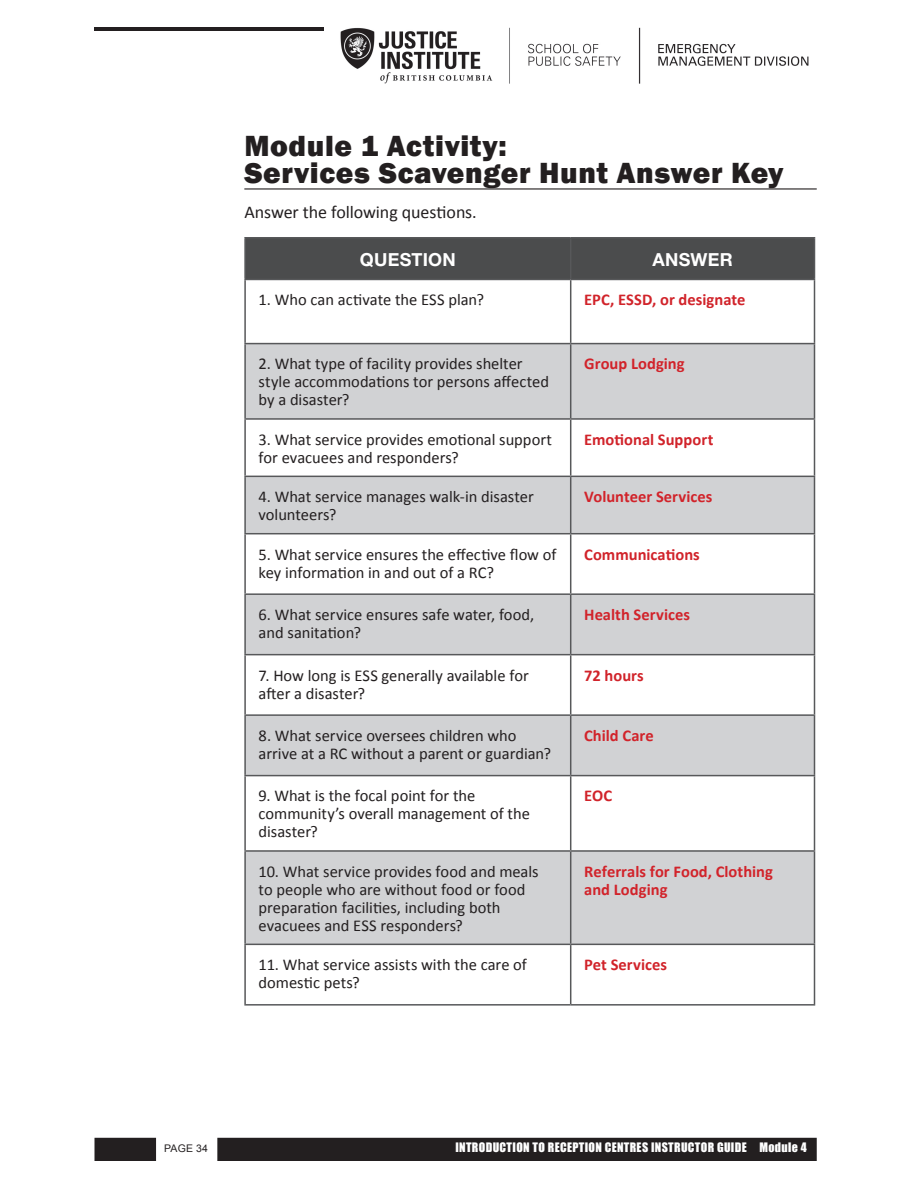
<style>
.page{position:relative;width:918px;height:1188px;background:#fff}
.page>*{position:absolute;margin:0;border:0;box-sizing:border-box;transform-origin:0 0}
.t1{font:800 30px/27px "Franklin Gothic";letter-spacing:.02em;color:#231f20}
.t2{font:18px "Calibri";letter-spacing:-.005em;color:#231f20}
.t3{font:700 18px "Helvetica Neue";letter-spacing:.015em;color:#fff}
.t4{font:16.5px/18px "Calibri";color:#231f20}
.t5{font:700 16.5px/18px "Calibri";color:#d1232a}
.t6{font:12px "Impact";letter-spacing:.03em;color:#fff}
.t7{font:10.5px "Arial";letter-spacing:.01em;color:#231f20}
</style>
<div class="page">
<svg style="left:94px;top:1138px;width:723px;height:23px;background:#353233"></svg>
<hr style="left:94px;top:27px;width:230px;height:4px;background:#231f20">
<img style="left:340px;top:27px;width:469px;height:56px">
<hr style="left:244px;top:188px;width:573px;height:2px;background:#231f20">
<div style="left:246px;top:239px;width:568px;height:40px;background:#4b4c4d"></div>
<svg style="left:246px;top:280px;width:568px;height:724px"></svg>
<div style="left:246px;top:344px;width:568px;height:74px;background:#d1d2d4"></div>
<svg style="left:246px;top:477px;width:568px;height:467px;fill:#d1d2d4"></svg>
<hr style="left:570px;top:239px;width:1px;height:40px;background:#57585a">
<hr style="left:570px;top:280px;width:1px;height:63px;background:#57585a">
<hr style="left:570px;top:344px;width:1px;height:74px;background:#57585a">
<hr style="left:570px;top:420px;width:1px;height:56px;background:#57585a">
<hr style="left:570px;top:477px;width:1px;height:56px;background:#57585a">
<hr style="left:570px;top:534px;width:1px;height:59px;background:#57585a">
<hr style="left:570px;top:595px;width:1px;height:59px;background:#57585a">
<hr style="left:570px;top:655px;width:1px;height:59px;background:#57585a">
<hr style="left:570px;top:716px;width:1px;height:59px;background:#57585a">
<hr style="left:570px;top:776px;width:1px;height:74px;background:#57585a">
<hr style="left:570px;top:852px;width:1px;height:92px;background:#57585a">
<hr style="left:570px;top:945px;width:1px;height:59px;background:#57585a">
<hr style="left:244px;top:237px;width:327px;height:2px;background:#57585a">
<hr style="left:244px;top:239px;width:2px;height:40px;background:#57585a">
<hr style="left:571px;top:237px;width:244px;height:2px;background:#57585a">
<hr style="left:814px;top:239px;width:1px;height:40px;background:#57585a">
<hr style="left:244px;top:279px;width:327px;height:1px;background:#57585a">
<hr style="left:244px;top:280px;width:2px;height:63px;background:#57585a">
<hr style="left:571px;top:279px;width:244px;height:1px;background:#57585a">
<hr style="left:814px;top:280px;width:1px;height:63px;background:#57585a">
<hr style="left:244px;top:343px;width:327px;height:1px;background:#57585a">
<hr style="left:244px;top:344px;width:2px;height:74px;background:#57585a">
<hr style="left:571px;top:343px;width:244px;height:1px;background:#57585a">
<hr style="left:814px;top:344px;width:1px;height:74px;background:#57585a">
<hr style="left:244px;top:418px;width:327px;height:2px;background:#57585a">
<hr style="left:244px;top:420px;width:2px;height:56px;background:#57585a">
<hr style="left:571px;top:418px;width:244px;height:2px;background:#57585a">
<hr style="left:814px;top:420px;width:1px;height:56px;background:#57585a">
<hr style="left:244px;top:476px;width:327px;height:1px;background:#57585a">
<hr style="left:244px;top:477px;width:2px;height:56px;background:#57585a">
<hr style="left:571px;top:476px;width:244px;height:1px;background:#57585a">
<hr style="left:814px;top:477px;width:1px;height:56px;background:#57585a">
<hr style="left:244px;top:533px;width:327px;height:1px;background:#57585a">
<hr style="left:244px;top:534px;width:2px;height:59px;background:#57585a">
<hr style="left:571px;top:533px;width:244px;height:1px;background:#57585a">
<hr style="left:814px;top:534px;width:1px;height:59px;background:#57585a">
<hr style="left:244px;top:593px;width:327px;height:2px;background:#57585a">
<hr style="left:244px;top:595px;width:2px;height:59px;background:#57585a">
<hr style="left:571px;top:593px;width:244px;height:2px;background:#57585a">
<hr style="left:814px;top:595px;width:1px;height:59px;background:#57585a">
<hr style="left:244px;top:654px;width:327px;height:1px;background:#57585a">
<hr style="left:244px;top:655px;width:2px;height:59px;background:#57585a">
<hr style="left:571px;top:654px;width:244px;height:1px;background:#57585a">
<hr style="left:814px;top:655px;width:1px;height:59px;background:#57585a">
<hr style="left:244px;top:714px;width:327px;height:2px;background:#57585a">
<hr style="left:244px;top:716px;width:2px;height:59px;background:#57585a">
<hr style="left:571px;top:714px;width:244px;height:2px;background:#57585a">
<hr style="left:814px;top:716px;width:1px;height:59px;background:#57585a">
<hr style="left:244px;top:775px;width:327px;height:1px;background:#57585a">
<hr style="left:244px;top:776px;width:2px;height:74px;background:#57585a">
<hr style="left:571px;top:775px;width:244px;height:1px;background:#57585a">
<hr style="left:814px;top:776px;width:1px;height:74px;background:#57585a">
<hr style="left:244px;top:850px;width:327px;height:2px;background:#57585a">
<hr style="left:244px;top:852px;width:2px;height:92px;background:#57585a">
<hr style="left:571px;top:850px;width:244px;height:2px;background:#57585a">
<hr style="left:814px;top:852px;width:1px;height:92px;background:#57585a">
<hr style="left:244px;top:944px;width:327px;height:1px;background:#57585a">
<hr style="left:244px;top:945px;width:2px;height:59px;background:#57585a">
<hr style="left:571px;top:944px;width:244px;height:1px;background:#57585a">
<hr style="left:814px;top:945px;width:1px;height:59px;background:#57585a">
<hr style="left:244px;top:1004px;width:327px;height:2px;background:#57585a">
<hr style="left:571px;top:1004px;width:244px;height:2px;background:#57585a">
<h1 class="t1" style="left:244px;top:132px;width:541px">Module 1 Activity:<br>Services Scavenger Hunt Answer Key</h1>
<p class="t2" style="left:244px;top:200px;width:234px">Answer the following questions.</p>
<p class="t3" style="left:360px;top:248px;width:97px">QUESTION</p>
<p class="t3" style="left:652px;top:248px;width:82px">ANSWER</p>
<p class="t4" style="left:259px;top:291px;width:227px">1. Who can activate the ESS plan?</p>
<p class="t5" style="left:584px;top:291px;width:163px">EPC, ESSD, or designate</p>
<p class="t4" style="left:259px;top:355px;width:292px">2. What type of facility provides shelter style accommodations tor persons affected by a disaster?</p>
<p class="t5" style="left:584px;top:355px;width:102px">Group Lodging</p>
<p class="t4" style="left:259px;top:430px;width:295px">3. What service provides emotional support for evacuees and responders?</p>
<p class="t5" style="left:584px;top:430px;width:131px">Emotional Support</p>
<p class="t4" style="left:259px;top:488px;width:277px">4. What service manages walk-in disaster volunteers?</p>
<p class="t5" style="left:584px;top:488px;width:130px">Volunteer Services</p>
<p class="t4" style="left:259px;top:545px;width:299px">5. What service ensures the effective flow of key information in and out of a RC?</p>
<p class="t5" style="left:584px;top:545px;width:117px">Communications</p>
<p class="t4" style="left:259px;top:606px;width:277px">6. What service ensures safe water, food, and sanitation?</p>
<p class="t5" style="left:584px;top:606px;width:107px">Health Services</p>
<p class="t4" style="left:259px;top:666px;width:272px">7. How long is ESS generally available for after a disaster?</p>
<p class="t5" style="left:584px;top:666px;width:61px">72 hours</p>
<p class="t4" style="left:259px;top:727px;width:294px">8. What service oversees children who arrive at a RC without a parent or guardian?</p>
<p class="t5" style="left:584px;top:726px;width:71px">Child Care</p>
<p class="t4" style="left:259px;top:787px;width:273px">9. What is the focal point for the community’s overall management of the disaster?</p>
<p class="t5" style="left:584px;top:787px;width:29px">EOC</p>
<p class="t4" style="left:259px;top:862px;width:282px">10. What service provides food and meals to people who are without food or food preparation facilities, including both evacuees and ESS responders?</p>
<p class="t5" style="left:584px;top:862px;width:190px">Referrals for Food, Clothing and Lodging</p>
<p class="t4" style="left:259px;top:956px;width:270px">11. What service assists with the care of domestic pets?</p>
<p class="t5" style="left:584px;top:956px;width:84px">Pet Services</p>
<p class="t7" style="left:164px;top:1141px;width:45px">PAGE 34</p>
<p class="t6" style="left:455px;top:1138px;width:353px">INTRODUCTION TO RECEPTION CENTRES INSTRUCTOR GUIDE Module 4</p>
</div>
